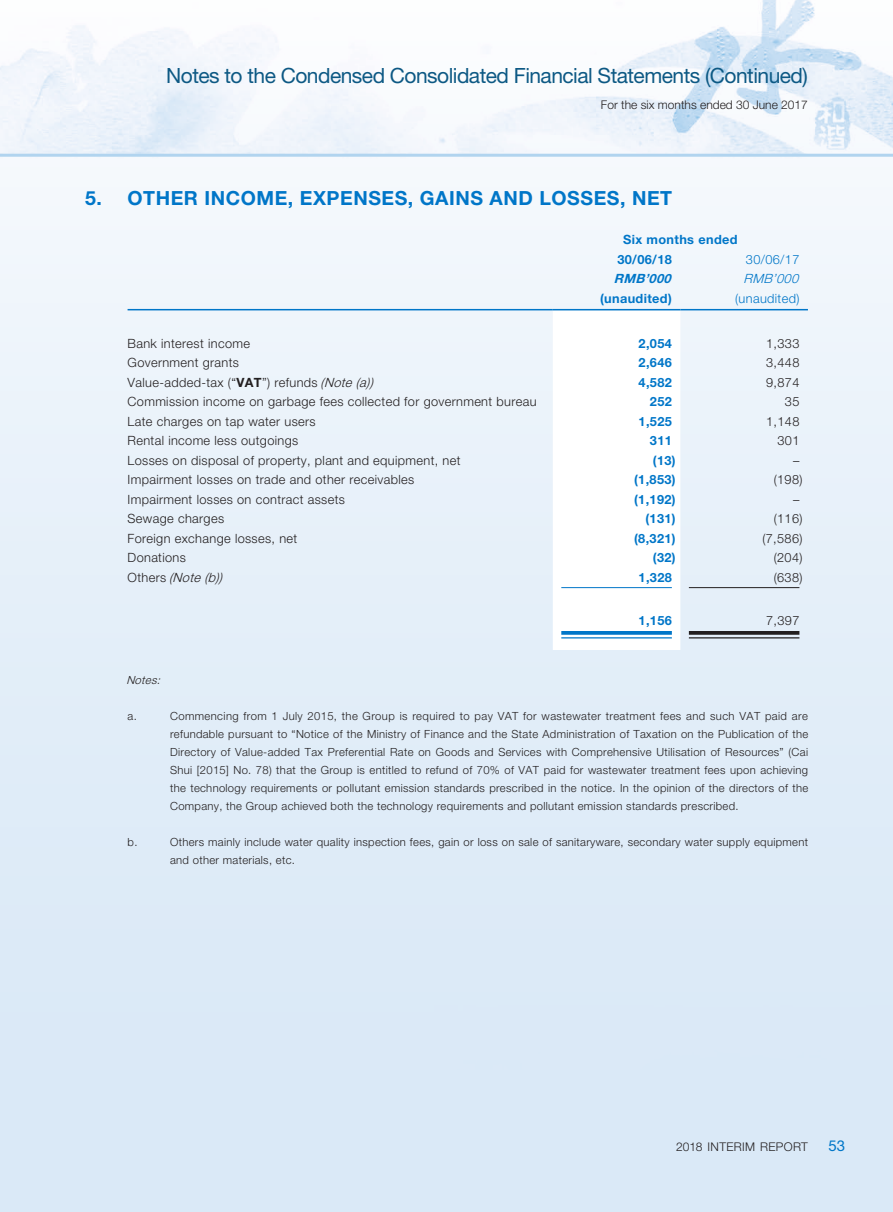
<style>
.page{position:relative;width:893px;height:1212px;background:#fff}
.page>*{position:absolute;margin:0;border:0;box-sizing:border-box;transform-origin:0 0}
.t1{font:21px "Helvetica Neue LT Std";letter-spacing:-.025em;color:#0d5984}
.t2{font:700 19.5px "Helvetica Neue LT Std";letter-spacing:.03em;color:#0076c8}
.t3{font:15px "Helvetica Neue LT Std";color:#0076c8}
.t4{font:300 12.75px "Helvetica Neue LT Std";letter-spacing:.03em;color:#231f20}
.t5{font:700 12.75px/19.5px "Helvetica Neue LT Std";letter-spacing:.03em;color:#0076c8}
.t6{font:300 12.75px "Helvetica Neue LT Std";letter-spacing:.03em;color:#0076c8}
.t7{font:italic 300 12.75px "Helvetica Neue LT Std";color:#231f20}
.t8{font:italic 700 12.75px "Helvetica Neue LT Std";color:#0076c8}
.t9{font:italic 300 12.75px "Helvetica Neue LT Std";color:#0076c8}
.t10{font:300 12px "Helvetica Neue LT Std";color:#231f20}
.t11{font:300 12px "Helvetica Neue LT Std";letter-spacing:.025em;color:#231f20}
.t12{font:300 11.25px/18px "Helvetica Neue LT Std";letter-spacing:.03em;color:#231f20;text-align:justify}
.t13{font:italic 300 11.25px "Helvetica Neue LT Std";color:#231f20}
.s1{font-weight:700}
.s2{font-style:italic}
.s3{font-style:normal}
</style>
<div class="page">
<div style="left:0;top:0;width:893px;height:1212px;background:linear-gradient(to bottom,#f5f9fc,#d6e7f6)"></div>
<hr style="left:0;top:154px;width:893px;height:3px;background:#b1d4ef">
<svg style="left:553px;top:310px;width:127px;height:340px"></svg>
<hr style="left:128px;top:309px;width:425px;height:1px;background:#0076c8">
<hr style="left:553px;top:309px;width:127px;height:1px;background:#0076c8">
<hr style="left:680px;top:309px;width:128px;height:1px;background:#0076c8">
<hr style="left:561px;top:587px;width:111px;height:1px;background:#0076c8">
<hr style="left:689px;top:587px;width:110px;height:1px;background:#231f20">
<svg style="left:561px;top:631px;width:111px;height:4px"></svg>
<hr style="left:561px;top:637px;width:111px;height:1px;background:#0076c8">
<svg style="left:689px;top:631px;width:110px;height:4px"></svg>
<hr style="left:689px;top:637px;width:110px;height:1px;background:#231f20">
<h1 class="t1" style="left:166px;top:63px;width:643px">Notes to the Condensed Consolidated Financial Statements (Continued)</h1>
<p class="t10" style="left:601px;top:97px;width:208px">For the six months ended 30 June 2017</p>
<h2 class="t2" style="left:85px;top:186px;width:589px">5. OTHER INCOME, EXPENSES, GAINS AND LOSSES, NET</h2>
<p class="t5" style="left:617px;top:230px;width:122px;text-indent:6px">Six months ended<br>30/06/18</p>
<p class="t6" style="left:746px;top:251px;width:55px">30/06/17</p>
<p class="t8" style="left:614px;top:271px;width:62px">RMB’000</p>
<p class="t9" style="left:743px;top:271px;width:60px">RMB’000</p>
<p class="t5" style="left:600px;top:288px;width:73px">(unaudited)</p>
<p class="t6" style="left:735px;top:290px;width:66px">(unaudited)</p>
<p class="t4" style="left:128px;top:335px;width:124px">Bank interest income</p>
<p class="t5" style="left:638px;top:333px;width:35px">2,054</p>
<p class="t4" style="left:766px;top:335px;width:35px">1,333</p>
<p class="t4" style="left:128px;top:355px;width:113px">Government grants</p>
<p class="t5" style="left:638px;top:353px;width:35px">2,646</p>
<p class="t4" style="left:766px;top:355px;width:35px">3,448</p>
<p class="t4" style="left:128px;top:374px;width:247px">Value-added-tax (“<span class="s1">VAT</span>”) refunds <span class="s2">(Note (a))</span></p>
<p class="t5" style="left:638px;top:372px;width:35px">4,582</p>
<p class="t4" style="left:766px;top:374px;width:35px">9,874</p>
<p class="t4" style="left:128px;top:394px;width:411px">Commission income on garbage fees collected for government bureau</p>
<p class="t5" style="left:650px;top:392px;width:23px">252</p>
<p class="t4" style="left:785px;top:394px;width:16px">35</p>
<p class="t4" style="left:128px;top:413px;width:190px">Late charges on tap water users</p>
<p class="t5" style="left:638px;top:411px;width:35px">1,525</p>
<p class="t4" style="left:766px;top:413px;width:35px">1,148</p>
<p class="t4" style="left:128px;top:433px;width:172px">Rental income less outgoings</p>
<p class="t5" style="left:650px;top:431px;width:23px">311</p>
<p class="t4" style="left:777px;top:433px;width:23px">301</p>
<p class="t4" style="left:128px;top:452px;width:334px">Losses on disposal of property, plant and equipment, net</p>
<p class="t5" style="left:653px;top:450px;width:24px">(13)</p>
<p class="t4" style="left:793px;top:452px;width:8px">–</p>
<p class="t4" style="left:128px;top:472px;width:288px">Impairment losses on trade and other receivables</p>
<p class="t5" style="left:634px;top:470px;width:43px">(1,853)</p>
<p class="t4" style="left:774px;top:472px;width:30px">(198)</p>
<p class="t4" style="left:128px;top:491px;width:219px">Impairment losses on contract assets</p>
<p class="t5" style="left:634px;top:489px;width:43px">(1,192)</p>
<p class="t4" style="left:793px;top:491px;width:8px">–</p>
<p class="t4" style="left:128px;top:511px;width:98px">Sewage charges</p>
<p class="t5" style="left:645px;top:509px;width:32px">(131)</p>
<p class="t4" style="left:774px;top:511px;width:30px">(116)</p>
<p class="t4" style="left:128px;top:530px;width:171px">Foreign exchange losses, net</p>
<p class="t5" style="left:634px;top:528px;width:43px">(8,321)</p>
<p class="t4" style="left:762px;top:530px;width:42px">(7,586)</p>
<p class="t4" style="left:128px;top:550px;width:60px">Donations</p>
<p class="t5" style="left:653px;top:548px;width:24px">(32)</p>
<p class="t4" style="left:774px;top:550px;width:30px">(204)</p>
<p class="t7" style="left:128px;top:569px;width:96px"><span class="s3">O t h e r s</span> (Note (b))</p>
<p class="t5" style="left:638px;top:567px;width:35px">1,328</p>
<p class="t4" style="left:774px;top:569px;width:30px">(638)</p>
<p class="t5" style="left:638px;top:611px;width:35px">1,156</p>
<p class="t4" style="left:766px;top:613px;width:35px">7,397</p>
<p class="t13" style="left:126px;top:673px;width:39px">Notes:</p>
<p class="t12" style="left:128px;top:707px;width:11px">a.</p>
<p class="t12" style="left:170px;top:707px;width:640px">Commencing from 1 July 2015, the Group is required to pay VAT for wastewater treatment fees and such VAT paid are refundable pursuant to “Notice of the Ministry of Finance and the State Administration of Taxation on the Publication of the Directory of Value-added Tax Preferential Rate on Goods and Services with Comprehensive Utilisation of Resources” (Cai Shui [2015] No. 78) that the Group is entitled to refund of 70% of VAT paid for wastewater treatment fees upon achieving the technology requirements or pollutant emission standards prescribed in the notice. In the opinion of the directors of the Company, the Group achieved both the technology requirements and pollutant emission standards prescribed.</p>
<p class="t12" style="left:128px;top:833px;width:11px">b.</p>
<p class="t12" style="left:170px;top:833px;width:639px">Others mainly include water quality inspection fees, gain or loss on sale of sanitaryware, secondary water supply equipment and other materials, etc.</p>
<p class="t11" style="left:676px;top:1139px;width:133px">2018 INTERIM REPORT</p>
<h3 class="t3" style="left:828px;top:1137px;width:18px">53</h3>
</div>
